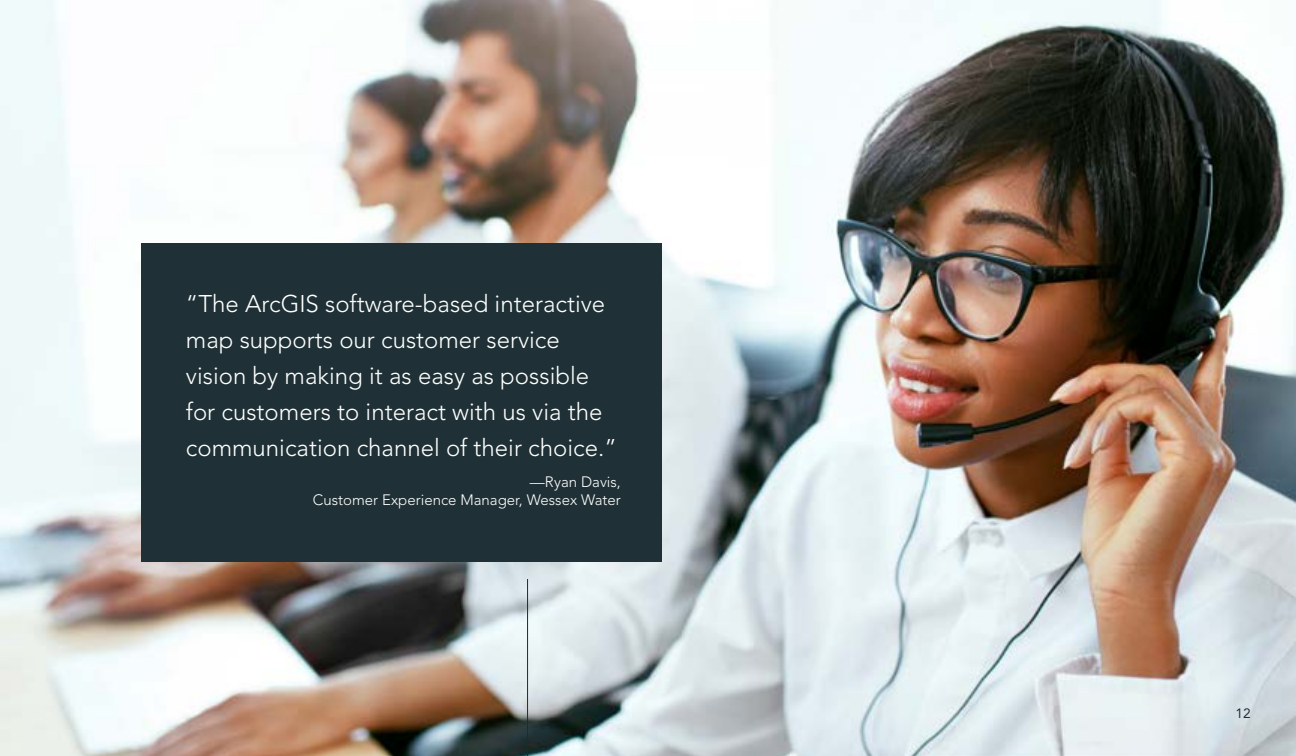
<style>
.page{position:relative;width:1296px;height:756px;background:#fff}
.page>*{position:absolute;margin:0;border:0;box-sizing:border-box;transform-origin:0 0}
.t1{font:300 24px/36px "Avenir LT Std";color:#fff}
.t2{font:300 15px/18px "Avenir LT Std";color:#fff;text-align:right}
.t3{font:13.5px "Avenir LT Std";color:#1f3136}
</style>
<div class="page">
<img style="left:0;top:0;width:1296px;height:756px">
<div style="left:141px;top:243px;width:521px;height:319px;background:#1f3136"></div>
<hr style="left:527px;top:579px;width:1px;height:177px;background:#342510">
<p class="t1" style="left:186px;top:285px;width:432px">“The ArcGIS software-based interactive map supports our customer service vision by making it as easy as possible for customers to interact with us via the communication channel of their choice.”</p>
<p class="t2" style="left:313px;top:473px;width:309px">—Ryan Davis,<br>Customer Experience Manager, Wessex Water</p>
<p class="t3" style="left:1236px;top:706px;width:17px">12</p>
</div>
